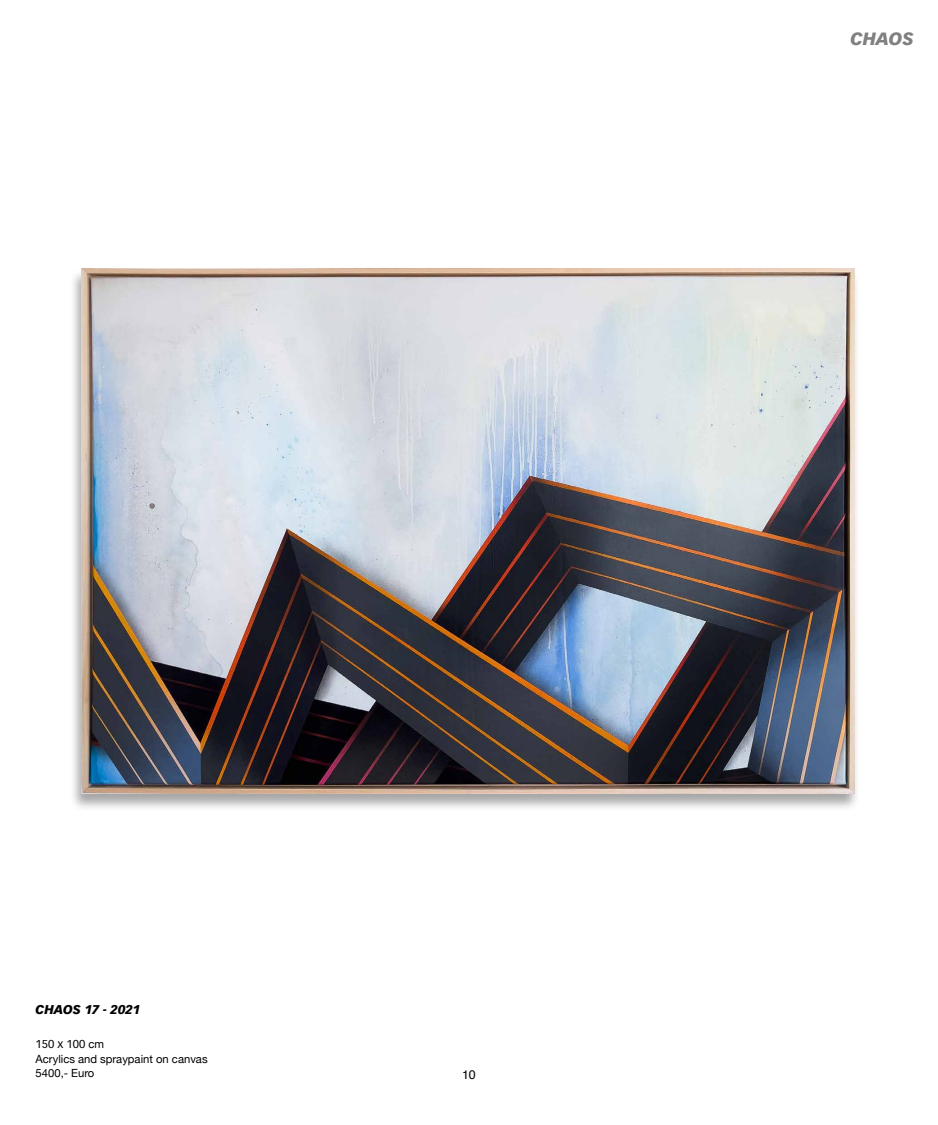
<style>
.page{position:relative;width:938px;height:1125px;background:#fff}
.page>*{position:absolute;margin:0;border:0;box-sizing:border-box;transform-origin:0 0}
.t1{font:italic 900 17.5px "Vectora LT Std";color:#808080}
.t2{font:italic 900 12.5px "Vectora LT Std";color:#000}
.t3{font:12.5px "Helvetica";color:#000}
.t4{font:11.25px/14.4px "Helvetica Neue";color:#000}
.t5{font:11.25px "Vectora LT Std";color:#000}
.s1{font-family:"Helvetica Neue"}
</style>
<div class="page">
<div style="left:69px;top:268px;width:791px;height:544px;background:#000;opacity:.35"></div>
<img style="left:81px;top:268px;width:773px;height:525px">
<h1 class="t1" style="left:850px;top:28px;width:65px">CHAOS</h1>
<p class="t2" style="left:36px;top:1003px;width:106px">CHAOS 17 - 2021</p>
<p class="t5" style="left:36px;top:1038px;width:70px">150 x 100 <span class="s1">cm</span></p>
<p class="t4" style="left:36px;top:1052px;width:173px">Acrylics and spraypaint on canvas<br>5400,- Euro</p>
<p class="t3" style="left:462px;top:1065px;width:15px">10</p>
</div>
